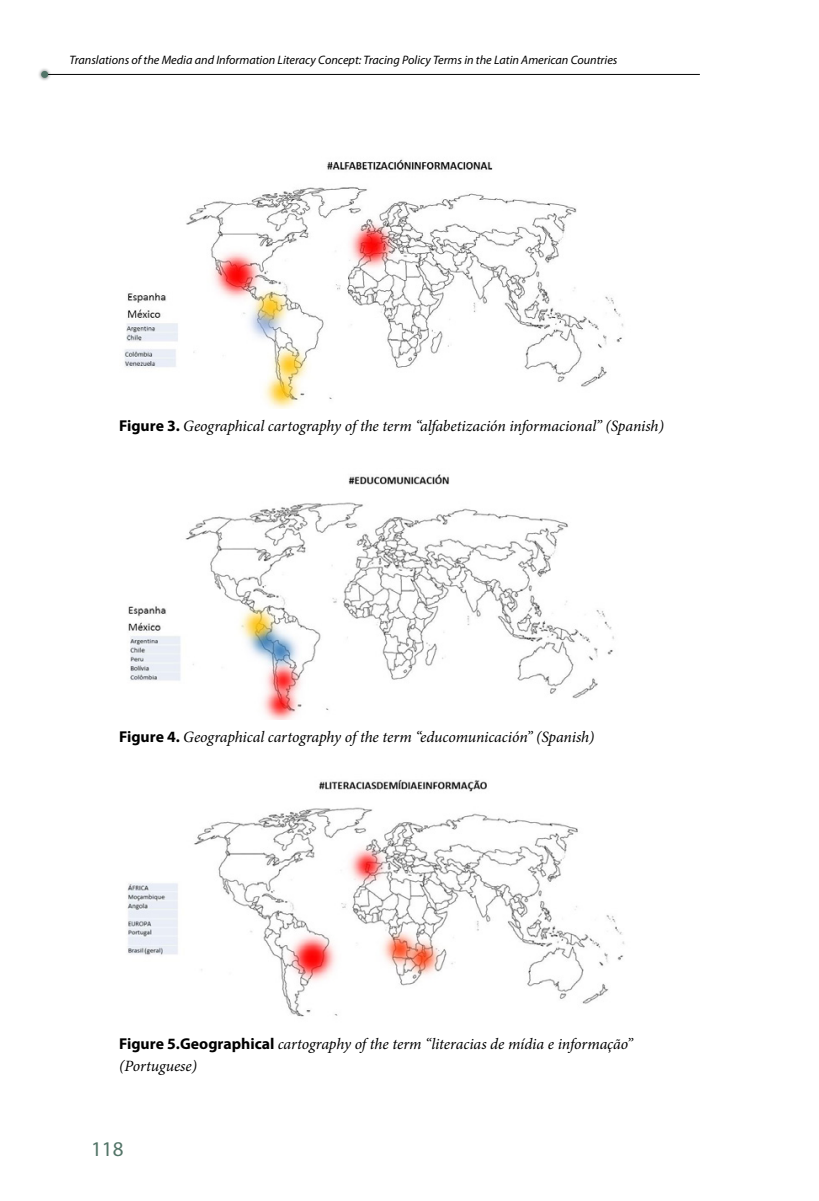
<style>
.page{position:relative;width:819px;height:1201px;background:#fff}
.page>*{position:absolute;margin:0;border:0;box-sizing:border-box;transform-origin:0 0}
.t1{font:21px "Myriad Pro";color:#527467}
.t2{font:italic 15.75px/22.8px "Minion Pro";letter-spacing:-.01em;color:#000}
.t3{font:italic 12.25px "Myriad Pro";color:#000}
.s1{font-family:"Myriad Pro";font-weight:700;font-style:normal}
</style>
<div class="page">
<hr style="left:45px;top:74px;width:654px;height:1px;background:#000">
<div style="left:37px;top:67px;width:15px;height:14px;background:#000;opacity:.65"></div>
<div style="left:41px;top:71px;width:7px;height:7px;background:#527467;border-radius:50%"></div>
<img style="left:124px;top:159px;width:500px;height:249px">
<img style="left:128px;top:474px;width:486px;height:245px">
<img style="left:127px;top:779px;width:498px;height:238px">
<p class="t3" style="left:69px;top:53px;width:549px">Translations of the Media and Information Literacy Concept: Tracing Policy Terms in the Latin American Countries</p>
<p class="t2" style="left:119px;top:415px;width:546px"><span class="s1">Figure 3.</span> Geographical cartography of the term “alfabetización informacional” (Spanish)</p>
<p class="t2" style="left:119px;top:725px;width:477px"><span class="s1">Figure 4.</span> Geographical cartography of the term “educomunicación” (Spanish)</p>
<p class="t2" style="left:119px;top:1032px;width:515px"><span class="s1">Figure 5.Geographical</span> cartography of the term “literacias de mídia e informação” (Portuguese)</p>
<h1 class="t1" style="left:91px;top:1136px;width:34px">118</h1>
</div>
